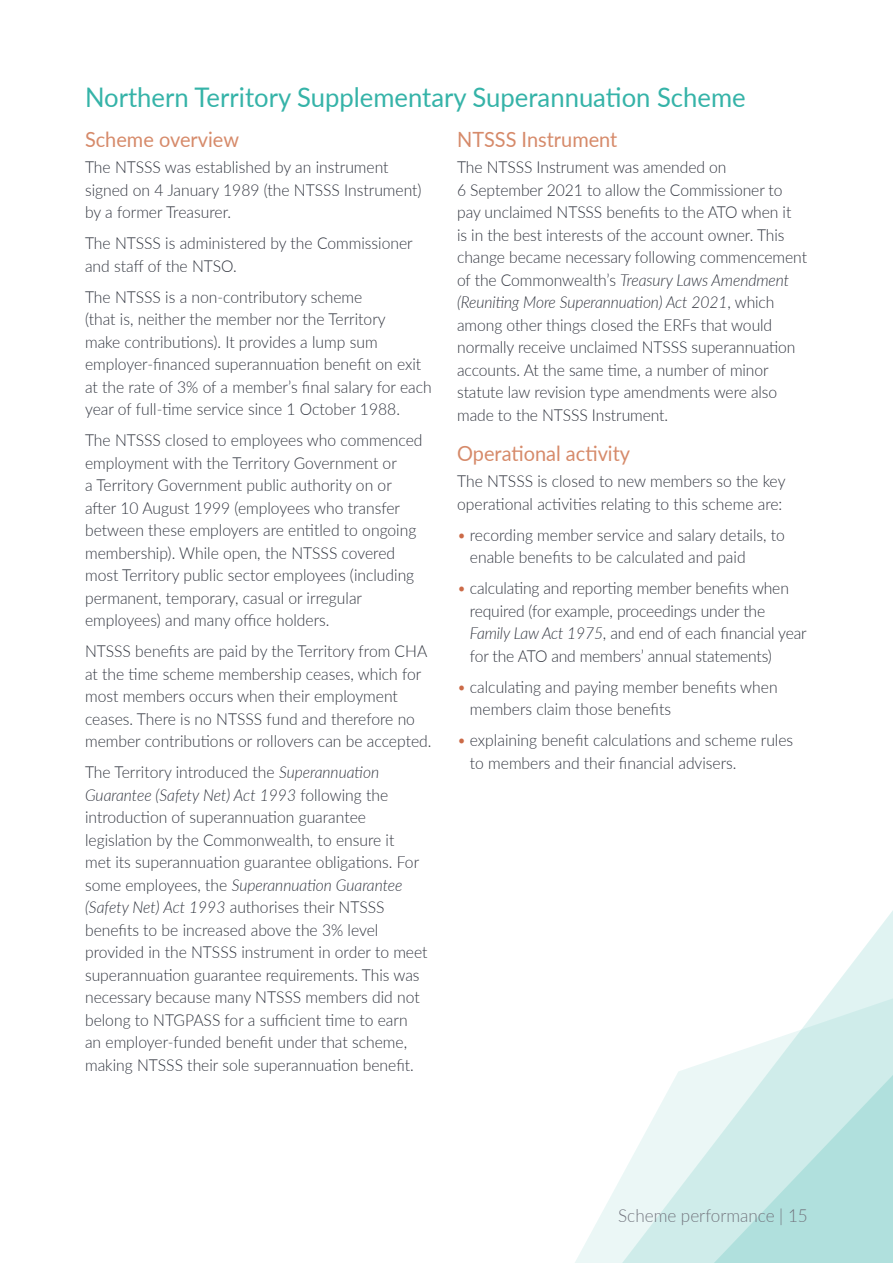
<style>
.page{position:relative;width:893px;height:1263px;background:#fff}
.page>*{position:absolute;margin:0;border:0;box-sizing:border-box;transform-origin:0 0}
.AR_Heading_2{font:27px "Lato";color:#35b3a8;scale:.95 1}
.AR_Heading_3{font:21px "Lato";color:#d68a6a;scale:.95 1}
.AR_Footer{font:300 18px "Lato";color:#73767f;scale:.95 1}
.AR_Body_Text{font:300 16.5px/22.5px "Lato";color:#323640;scale:.95 1}
.s1{font-style:italic}
.s2{color:#cb6a47}
</style>
<div class="page">
<svg style="left:575px;top:947px;width:318px;height:316px"></svg>
<svg style="left:604px;top:967px;width:289px;height:296px"></svg>
<p class="AR_Heading_2" style="left:85px;top:78px;width:697px">Northern Territory Supplementary Superannuation Scheme</p>
<p class="AR_Heading_3" style="left:85px;top:124px;width:164px">Scheme overview</p>
<p class="AR_Body_Text" style="left:85px;top:156px;width:356px">The NTSSS was established by an instrument signed on 4 January 1989 (the NTSSS Instrument) by a former Treasurer.</p>
<p class="AR_Body_Text" style="left:85px;top:232px;width:346px">The NTSSS is administered by the Commissioner and staff of the NTSO.</p>
<p class="AR_Body_Text" style="left:85px;top:285px;width:367px">The NTSSS is a non-contributory scheme<br>(that is, neither the member nor the Territory<br>make contributions). It provides a lump sum employer‑financed superannuation benefit on exit at the rate of 3% of a member’s final salary for each year of full-time service since 1 October 1988.</p>
<p class="AR_Body_Text" style="left:85px;top:429px;width:357px">The NTSSS closed to employees who commenced employment with the Territory Government or<br>a Territory Government public authority on or after 10 August 1999 (employees who transfer between these employers are entitled to ongoing membership). While open, the NTSSS covered most Territory public sector employees (including permanent, temporary, casual or irregular employees) and many office holders.</p>
<p class="AR_Body_Text" style="left:85px;top:640px;width:366px">NTSSS benefits are paid by the Territory from CHA at the time scheme membership ceases, which for most members occurs when their employment ceases. There is no NTSSS fund and therefore no member contributions or rollovers can be accepted.</p>
<p class="AR_Body_Text" style="left:85px;top:761px;width:362px">The Territory introduced the <span class="s1">Superannuation Guarantee (Safety Net) Act 1993</span> following the introduction of superannuation guarantee legislation by the Commonwealth, to ensure it<br>met its superannuation guarantee obligations. For some employees, the <span class="s1">Superannuation Guarantee (Safety Net) Act 1993</span> authorises their NTSSS benefits to be increased above the 3% level provided in the NTSSS instrument in order to meet superannuation guarantee requirements. This was necessary because many NTSSS members did not belong to NTGPASS for a sufficient time to earn an employer‑funded benefit under that scheme, making NTSSS their sole superannuation benefit.</p>
<p class="AR_Heading_3" style="left:457px;top:124px;width:170px">NTSSS Instrument</p>
<p class="AR_Body_Text" style="left:457px;top:156px;width:370px">The NTSSS Instrument was amended on<br>6 September 2021 to allow the Commissioner to pay unclaimed NTSSS benefits to the ATO when it<br>is in the best interests of the account owner. This change became necessary following commencement of the Commonwealth’s <span class="s1">Treasury Laws Amendment (Reuniting More Superannuation) Act 2021</span>, which among other things closed the ERFs that would normally receive unclaimed NTSSS superannuation accounts. At the same time, a number of minor statute law revision type amendments were also made to the NTSSS Instrument.</p>
<p class="AR_Heading_3" style="left:457px;top:438px;width:184px">Operational activity</p>
<p class="AR_Body_Text" style="left:457px;top:470px;width:347px">The NTSSS is closed to new members so the key operational activities relating to this scheme are:</p>
<p class="AR_Body_Text" style="left:470px;top:523px;width:333px;text-indent:-13px"><span class="s2">•</span> recording member service and salary details, to enable benefits to be calculated and paid</p>
<p class="AR_Body_Text" style="left:470px;top:577px;width:356px;text-indent:-13px"><span class="s2">•</span> calculating and reporting member benefits when required (for example, proceedings under the <span class="s1">Family Law Act 1975</span>, and end of each financial year for the ATO and members’ annual statements)</p>
<p class="AR_Body_Text" style="left:470px;top:675px;width:325px;text-indent:-13px"><span class="s2">•</span> calculating and paying member benefits when members claim those benefits</p>
<p class="AR_Body_Text" style="left:470px;top:729px;width:342px;text-indent:-13px"><span class="s2">•</span> explaining benefit calculations and scheme rules to members and their financial advisers.</p>
<p class="AR_Footer" style="left:618px;top:1203px;width:201px">Scheme performance | 15</p>
</div>
